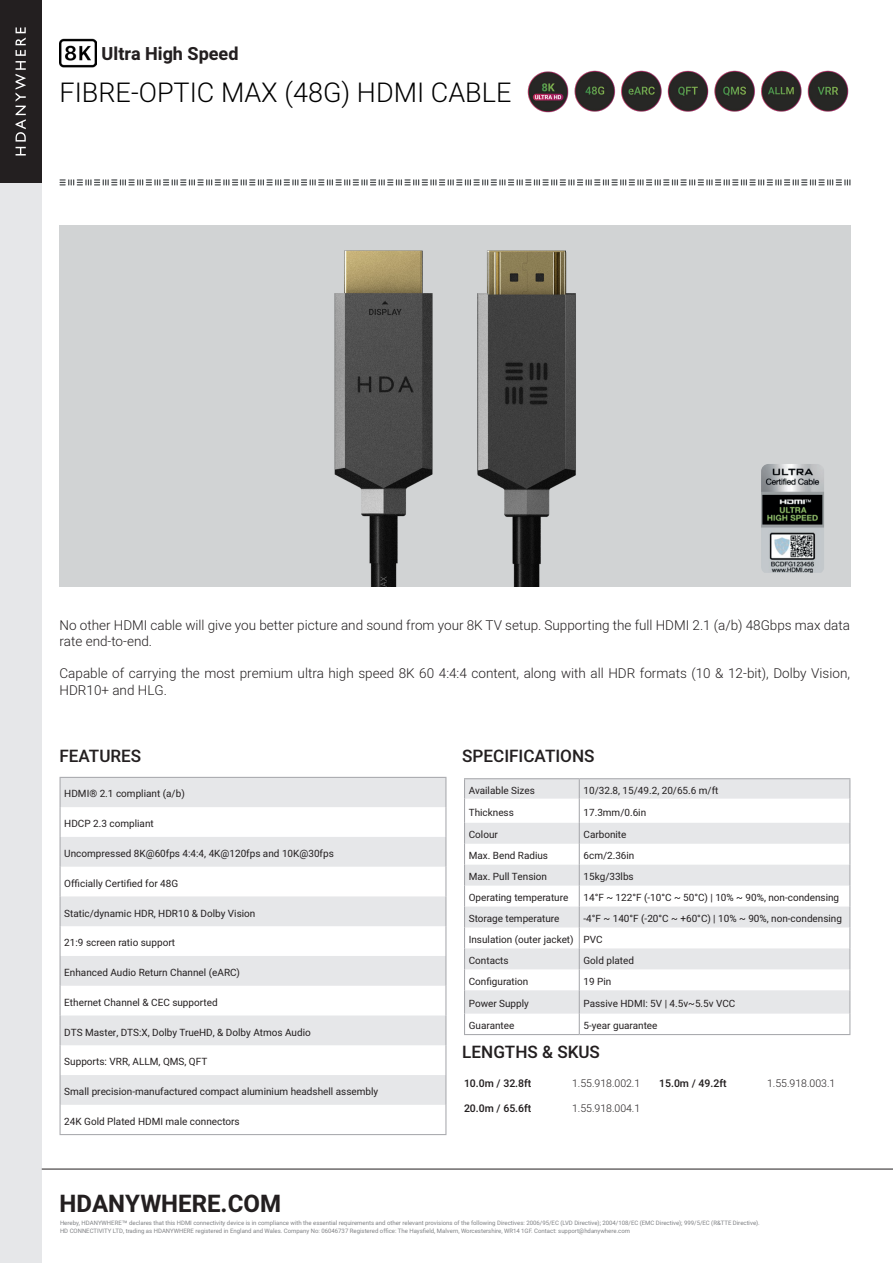
<style>
.page{position:relative;width:893px;height:1263px;background:#fff}
.page>*{position:absolute;margin:0;border:0;box-sizing:border-box;transform-origin:0 0}
.t1{font:300 27px "Heebo";color:#000}
.t2{font:700 24px "Heebo";color:#231f20}
.t3{font:700 18px "Heebo";color:#231f20}
.t4{font:500 17.1px "Heebo";color:#231f20}
.Des_Body{font:300 13.5px/16.2px "Heebo";color:#231f20}
.Des_Body-2{font:300 10.5px "Heebo";color:#231f20}
.Des_Body-3{font:500 10.5px "Heebo";color:#231f20}
.Tech-Spec_Regular{font:9.9px "Heebo";color:#231f20}
.t5{font:6px/7.2px "Heebo";color:#808285}
.s1{font-family:"Arial"}
</style>
<div class="page">
<div style="left:59px;top:225px;width:791px;height:362px;background:#d1d3d4"></div>
<svg style="left:61px;top:778px;width:384px;height:327px;fill:#e6e7e9"></svg>
<hr style="left:60px;top:1134px;width:386px;height:1px;background:#a8a9ad">
<svg style="left:60px;top:778px;width:1px;height:29px"></svg>
<svg style="left:445px;top:778px;width:1px;height:29px"></svg>
<hr style="left:60px;top:777px;width:386px;height:1px;background:#a8a9ad">
<hr style="left:60px;top:807px;width:1px;height:30px;background:#a8a9ad">
<hr style="left:445px;top:807px;width:1px;height:30px;background:#a8a9ad">
<hr style="left:60px;top:837px;width:1px;height:30px;background:#a8a9ad">
<hr style="left:445px;top:837px;width:1px;height:30px;background:#a8a9ad">
<svg style="left:60px;top:867px;width:1px;height:29px"></svg>
<svg style="left:445px;top:867px;width:1px;height:29px"></svg>
<hr style="left:60px;top:896px;width:1px;height:30px;background:#a8a9ad">
<hr style="left:445px;top:896px;width:1px;height:30px;background:#a8a9ad">
<hr style="left:60px;top:926px;width:1px;height:30px;background:#a8a9ad">
<hr style="left:445px;top:926px;width:1px;height:30px;background:#a8a9ad">
<hr style="left:60px;top:956px;width:1px;height:30px;background:#a8a9ad">
<hr style="left:445px;top:956px;width:1px;height:30px;background:#a8a9ad">
<svg style="left:60px;top:986px;width:1px;height:29px"></svg>
<svg style="left:445px;top:986px;width:1px;height:29px"></svg>
<hr style="left:60px;top:1015px;width:1px;height:30px;background:#a8a9ad">
<hr style="left:445px;top:1015px;width:1px;height:30px;background:#a8a9ad">
<hr style="left:60px;top:1045px;width:1px;height:30px;background:#a8a9ad">
<hr style="left:445px;top:1045px;width:1px;height:30px;background:#a8a9ad">
<hr style="left:60px;top:1075px;width:1px;height:30px;background:#a8a9ad">
<hr style="left:445px;top:1075px;width:1px;height:30px;background:#a8a9ad">
<svg style="left:60px;top:1105px;width:1px;height:29px"></svg>
<svg style="left:445px;top:1105px;width:1px;height:29px"></svg>
<svg style="left:60px;top:179px;width:790px;height:6px"></svg>
<img style="left:60px;top:38px;width:36px;height:30px">
<img style="left:334px;top:250px;width:99px;height:337px">
<img style="left:477px;top:250px;width:99px;height:337px">
<svg style="left:465px;top:779px;width:384px;height:234px;fill:#e6e7e9"></svg>
<hr style="left:464px;top:1034px;width:115px;height:1px;background:#a8a9ad">
<hr style="left:579px;top:1034px;width:271px;height:1px;background:#a8a9ad">
<hr style="left:464px;top:778px;width:115px;height:1px;background:#a8a9ad">
<hr style="left:579px;top:778px;width:271px;height:1px;background:#a8a9ad">
<svg style="left:464px;top:779px;width:1px;height:255px"></svg>
<svg style="left:579px;top:779px;width:1px;height:255px"></svg>
<svg style="left:849px;top:779px;width:1px;height:255px"></svg>
<img style="left:527px;top:70px;width:322px;height:43px">
<img style="left:761px;top:464px;width:63px;height:109px">
<div style="left:0;top:0;width:42px;height:1263px;background:#e6e7e9"></div>
<div style="left:0;top:0;width:42px;height:183px;background:#231f20"></div>
<svg style="left:15px;top:27px;width:11px;height:128px"></svg>
<hr style="left:42px;top:1169px;width:851px;height:1px;background:#231f20">
<p class="t3" style="left:102px;top:41px;width:138px">Ultra High Speed</p>
<p class="t1" style="left:60px;top:73px;width:453px">FIBRE-OPTIC MAX (48G) HDMI CABLE</p>
<p class="Des_Body" style="left:60px;top:617px;width:792px">No other HDMI cable will give you better picture and sound from your 8K TV setup. Supporting the full HDMI 2.1 (a/b) 48Gbps max data rate end-to-end.</p>
<p class="Des_Body" style="left:60px;top:665px;width:792px">Capable of carrying the most premium ultra high speed 8K 60 4:4:4 content, along with all HDR formats (10 &amp; 12-bit), Dolby Vision,<br>HDR10+ and HLG.</p>
<p class="t4" style="left:60px;top:744px;width:83px">FEATURES</p>
<p class="Tech-Spec_Regular" style="left:64px;top:787px;width:122px">HDMI® 2.1 compliant (a/b)</p>
<p class="Tech-Spec_Regular" style="left:64px;top:817px;width:91px">HDCP 2.3 compliant</p>
<p class="Tech-Spec_Regular" style="left:64px;top:847px;width:271px">Uncompressed 8K@60fps 4:4:4, 4K@120fps and 10K@30fps</p>
<p class="Tech-Spec_Regular" style="left:64px;top:876px;width:115px">Officially Certified for 48G</p>
<p class="Tech-Spec_Regular" style="left:64px;top:906px;width:193px">Static/dynamic HDR, HDR10 &amp; Dolby Vision</p>
<p class="Tech-Spec_Regular" style="left:64px;top:936px;width:112px">21:9 screen ratio support</p>
<p class="Tech-Spec_Regular" style="left:64px;top:966px;width:177px">Enhanced Audio Return Channel (eARC)</p>
<p class="Tech-Spec_Regular" style="left:64px;top:995px;width:155px">Ethernet Channel &amp; CEC supported</p>
<p class="Tech-Spec_Regular" style="left:64px;top:1025px;width:248px">DTS Master, DTS:X, Dolby TrueHD, &amp; Dolby Atmos Audio</p>
<p class="Tech-Spec_Regular" style="left:64px;top:1055px;width:145px">Supports: VRR, ALLM, QMS, QFT</p>
<p class="Tech-Spec_Regular" style="left:64px;top:1085px;width:315px">Small precision-manufactured compact aluminium headshell assembly</p>
<p class="Tech-Spec_Regular" style="left:64px;top:1114px;width:177px">24K Gold Plated HDMI male connectors</p>
<p class="t4" style="left:462px;top:744px;width:134px">SPECIFICATIONS</p>
<p class="Tech-Spec_Regular" style="left:469px;top:783px;width:68px">Available Sizes</p>
<p class="Tech-Spec_Regular" style="left:583px;top:783px;width:136px">10/32.8, 15/49.2, 20/65.6 m/ft</p>
<p class="Tech-Spec_Regular" style="left:469px;top:805px;width:47px">Thickness</p>
<p class="Tech-Spec_Regular" style="left:583px;top:805px;width:64px">17.3mm/0.6in</p>
<p class="Tech-Spec_Regular" style="left:469px;top:828px;width:31px">Colour</p>
<p class="Tech-Spec_Regular" style="left:583px;top:828px;width:44px">Carbonite</p>
<p class="Tech-Spec_Regular" style="left:469px;top:849px;width:81px">Max. Bend Radius</p>
<p class="Tech-Spec_Regular" style="left:583px;top:849px;width:52px">6cm/2.36in</p>
<p class="Tech-Spec_Regular" style="left:469px;top:870px;width:80px">Max. Pull Tension</p>
<p class="Tech-Spec_Regular" style="left:583px;top:870px;width:52px">15kg/33lbs</p>
<p class="Tech-Spec_Regular" style="left:469px;top:891px;width:101px">Operating temperature</p>
<p class="Tech-Spec_Regular" style="left:583px;top:891px;width:257px">14°F ~ 122°F (-10°C ~ 50°C) | 10% ~ 90%, non-condensing</p>
<p class="Tech-Spec_Regular" style="left:469px;top:912px;width:92px">Storage temperature</p>
<p class="Tech-Spec_Regular" style="left:583px;top:912px;width:260px">-4°F ~ 140°F (-20°C ~ +60°C) | 10% ~ 90%, non-condensing</p>
<p class="Tech-Spec_Regular" style="left:469px;top:933px;width:106px">Insulation (outer jacket)</p>
<p class="Tech-Spec_Regular" style="left:583px;top:933px;width:21px">PVC</p>
<p class="Tech-Spec_Regular" style="left:469px;top:954px;width:41px">Contacts</p>
<p class="Tech-Spec_Regular" style="left:583px;top:954px;width:52px">Gold plated</p>
<p class="Tech-Spec_Regular" style="left:469px;top:975px;width:61px">Configuration</p>
<p class="Tech-Spec_Regular" style="left:583px;top:975px;width:29px">19 Pin</p>
<p class="Tech-Spec_Regular" style="left:469px;top:997px;width:62px">Power Supply</p>
<p class="Tech-Spec_Regular" style="left:583px;top:997px;width:153px">Passive HDMI: 5V | 4.5v~5.5v VCC</p>
<p class="Tech-Spec_Regular" style="left:469px;top:1019px;width:47px">Guarantee</p>
<p class="Tech-Spec_Regular" style="left:583px;top:1019px;width:75px">5-year guarantee</p>
<p class="t4" style="left:462px;top:1040px;width:139px">LENGTHS &amp; SKUS</p>
<p class="Des_Body-3" style="left:464px;top:1075px;width:69px">10.0m / 32.8ft</p>
<p class="Des_Body-2" style="left:572px;top:1075px;width:70px">1.55.918.002.1</p>
<p class="Des_Body-3" style="left:659px;top:1076px;width:69px">15.0m / 49.2ft</p>
<p class="Des_Body-2" style="left:767px;top:1076px;width:70px">1.55.918.003.1</p>
<p class="Des_Body-3" style="left:464px;top:1101px;width:69px">20.0m / 65.6ft</p>
<p class="Des_Body-2" style="left:572px;top:1101px;width:70px">1.55.918.004.1</p>
<h2 class="t2" style="left:60px;top:1186px;width:223px">HDANYWHERE.COM</h2>
<p class="t5" style="left:60px;top:1219px;width:701px">Hereby, HDANYWHERE<span class="s1">™</span> declares that this HDMI connectivity device is in compliance with the essential requirements and other relevant provisions of the following Directives: 2006/95/EC (LVD Directive); 2004/108/EC (EMC Directive); 999/5/EC (R&amp;TTE Directive).<br>HD CONNECTIVITY LTD, trading as HDANYWHERE registered in England and Wales. Company No: 06046737 Registered office: The Haysfield, Malvern, Worcestershire, WR14 1GF. Contact: support@hdanywhere.com</p>
</div>
